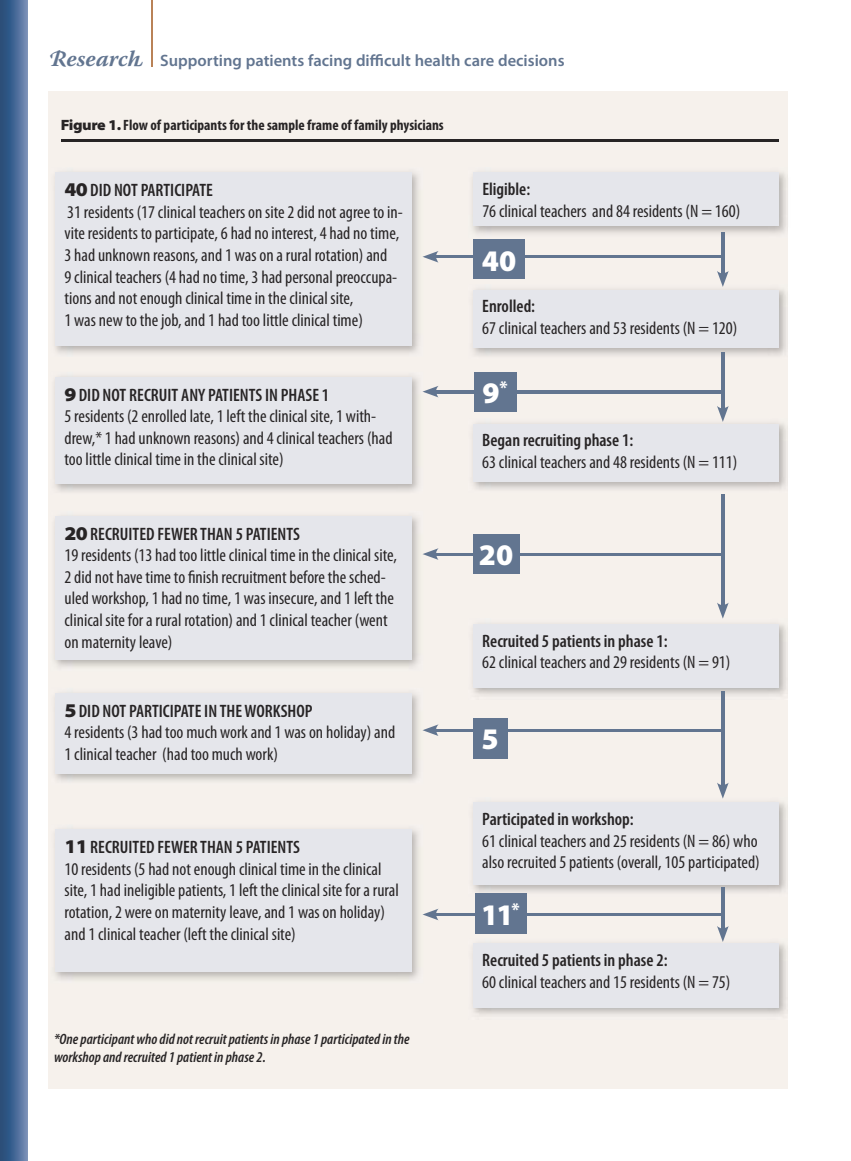
<style>
.page{position:relative;width:851px;height:1161px;background:#fff}
.page>*{position:absolute;margin:0;border:0;box-sizing:border-box;transform-origin:0 0}
.t1{font:900 30px "Myriad Pro";color:#fff}
.t2{font:condensed 18px/21.6px "Myriad Pro";color:#272425}
.t3{font:600 condensed 18px "Myriad Pro";color:#272425}
.t4{font:600 16.5px "Myriad Pro";color:#627590}
.t5{font:italic 600 condensed 15px/18px "Myriad Pro";color:#272425}
.t6{font:700 condensed 15px "Myriad Pro";color:#272425}
.s1{font-family:"Warnock Pro";font-weight:700;font-style:italic;font-size:22.5px}
.s2{font-weight:900;font-stretch:semi-expanded}
.s3{font-weight:900;font-stretch:semi-expanded;font-size:19.5px}
.s4{font-weight:600}
</style>
<div class="page">
<svg style="left:0;top:0;width:27px;height:1161px;background:#456793"></svg>
<hr style="left:152px;top:0;width:1px;height:67px;background:#b98257">
<div style="left:48px;top:92px;width:739px;height:997px;background:#f6f1ec"></div>
<hr style="left:433px;top:553px;width:289px;height:3px;background:#627590">
<hr style="left:433px;top:913px;width:289px;height:3px;background:#627590">
<hr style="left:433px;top:729px;width:289px;height:3px;background:#627590">
<hr style="left:433px;top:390px;width:289px;height:3px;background:#627590">
<hr style="left:433px;top:255px;width:289px;height:3px;background:#627590">
<hr style="left:61px;top:139px;width:717px;height:3px;background:#272425">
<svg style="left:422px;top:251px;width:16px;height:12px"></svg>
<div style="left:56px;top:172px;width:356px;height:174px;background:#e5e6eb"></div>
<img style="left:472px;top:167px;width:316px;height:71px">
<div style="left:473px;top:172px;width:305px;height:54px;background:#e5e6eb"></div>
<img style="left:472px;top:285px;width:316px;height:74px">
<div style="left:473px;top:290px;width:305px;height:58px;background:#e5e6eb"></div>
<img style="left:472px;top:418px;width:316px;height:75px">
<div style="left:473px;top:424px;width:305px;height:58px;background:#e5e6eb"></div>
<svg style="left:422px;top:386px;width:16px;height:11px"></svg>
<div style="left:56px;top:377px;width:356px;height:107px;background:#e5e6eb"></div>
<svg style="left:422px;top:548px;width:16px;height:12px"></svg>
<div style="left:56px;top:516px;width:356px;height:144px;background:#e5e6eb"></div>
<svg style="left:422px;top:724px;width:16px;height:12px"></svg>
<div style="left:55px;top:693px;width:357px;height:81px;background:#e5e6eb"></div>
<svg style="left:422px;top:909px;width:16px;height:11px"></svg>
<div style="left:56px;top:830px;width:356px;height:142px;background:#e5e6eb"></div>
<img style="left:472px;top:619px;width:316px;height:80px">
<div style="left:473px;top:624px;width:305px;height:64px;background:#e5e6eb"></div>
<img style="left:472px;top:797px;width:316px;height:99px">
<div style="left:473px;top:802px;width:305px;height:83px;background:#e5e6eb"></div>
<img style="left:472px;top:938px;width:316px;height:81px">
<div style="left:473px;top:944px;width:305px;height:64px;background:#e5e6eb"></div>
<div style="left:473px;top:239px;width:51px;height:40px;background:#627590"></div>
<hr style="left:721px;top:232px;width:3px;height:45px;background:#627590">
<svg style="left:717px;top:271px;width:11px;height:16px"></svg>
<div style="left:474px;top:372px;width:42px;height:40px;background:#627590"></div>
<div style="left:472px;top:534px;width:47px;height:40px;background:#627590"></div>
<div style="left:472px;top:718px;width:35px;height:40px;background:#627590"></div>
<div style="left:474px;top:893px;width:52px;height:41px;background:#627590"></div>
<hr style="left:721px;top:352px;width:3px;height:60px;background:#627590">
<svg style="left:717px;top:406px;width:11px;height:16px"></svg>
<hr style="left:721px;top:494px;width:3px;height:114px;background:#627590">
<svg style="left:717px;top:603px;width:11px;height:16px"></svg>
<hr style="left:721px;top:691px;width:3px;height:97px;background:#627590">
<svg style="left:717px;top:783px;width:11px;height:16px"></svg>
<hr style="left:721px;top:887px;width:3px;height:45px;background:#627590">
<svg style="left:717px;top:926px;width:11px;height:16px"></svg>
<p class="t4" style="left:48px;top:51px;width:518px"><span class="s1">Research</span> Supporting patients facing difficult health care decisions</p>
<p class="t6" style="left:61px;top:116px;width:384px"><span class="s2">Figure 1.</span> Flow of participants for the sample frame of family physicians</p>
<p class="t2" style="left:64px;top:180px;width:340px"><span class="s3">40</span> <span class="s4">DID NOT PARTICIPATE<br></span>31 residents (17 clinical teachers on site 2 did not agree to in&shy;vite residents to participate, 6 had no interest, 4 had no time, 3 had unknown reasons, and 1 was on a rural rotation) and<br>9 clinical teachers (4 had no time, 3 had personal preoccupa&shy;tions and not enough clinical time in the clinical site,<br>1 was new to the job, and 1 had too little clinical time)</p>
<p class="t3" style="left:482px;top:179px;width:49px">Eligible:</p>
<p class="t2" style="left:482px;top:200px;width:259px">76 clinical teachers and 84 residents (N = 160)</p>
<h1 class="t1" style="left:482px;top:243px;width:36px">40</h1>
<p class="t3" style="left:482px;top:297px;width:54px">Enrolled:</p>
<p class="t2" style="left:482px;top:318px;width:256px">67 clinical teachers and 53 residents (N = 120)</p>
<p class="t2" style="left:64px;top:384px;width:329px"><span class="s3">9</span> <span class="s4">DID NOT RECRUIT ANY PATIENTS IN PHASE 1<br></span>5 residents (2 enrolled late, 1 left the clinical site, 1 with&shy;drew,* 1 had unknown reasons) and 4 clinical teachers (had too little clinical time in the clinical site)</p>
<p class="t2" style="left:65px;top:523px;width:334px"><span class="s3">20</span> <span class="s4">RECRUITED FEWER THAN 5 PATIENTS<br></span>19 residents (13 had too little clinical time in the clinical site, 2 did not have time to finish recruitment before the sched&shy;uled workshop, 1 had no time, 1 was insecure, and 1 left the clinical site for a rural rotation) and 1 clinical teacher (went on maternity leave)</p>
<p class="t2" style="left:64px;top:700px;width:332px"><span class="s3">5</span> <span class="s4">DID NOT PARTICIPATE IN THE WORKSHOP<br></span>4 residents (3 had too much work and 1 was on holiday) and<br>1 clinical teacher (had too much work)</p>
<p class="t2" style="left:65px;top:837px;width:336px"><span class="s3">11</span> <span class="s4">RECRUITED FEWER THAN 5 PATIENTS<br></span>10 residents (5 had not enough clinical time in the clinical site, 1 had ineligible patients, 1 left the clinical site for a rural rotation, 2 were on maternity leave, and 1 was on holiday) and 1 clinical teacher (left the clinical site)</p>
<p class="t5" style="left:54px;top:1030px;width:357px">*One participant who did not recruit patients in phase 1 participated in the workshop and recruited 1 patient in phase 2.</p>
<h1 class="t1" style="left:482px;top:376px;width:27px">9<sup>*</sup></h1>
<p class="t3" style="left:482px;top:430px;width:153px">Began recruiting phase 1:</p>
<p class="t2" style="left:482px;top:451px;width:256px">63 clinical teachers and 48 residents (N = 111)</p>
<h1 class="t1" style="left:479px;top:538px;width:36px">20</h1>
<p class="t3" style="left:482px;top:631px;width:187px">Recruited 5 patients in phase 1:</p>
<p class="t2" style="left:482px;top:652px;width:250px">62 clinical teachers and 29 residents (N = 91)</p>
<h1 class="t1" style="left:481px;top:722px;width:19px">5</h1>
<p class="t3" style="left:482px;top:809px;width:153px">Participated in workshop:</p>
<p class="t2" style="left:482px;top:830px;width:279px">61 clinical teachers and 25 residents (N = 86) who also recruited 5 patients (overall, 105 participated)</p>
<h1 class="t1" style="left:481px;top:898px;width:40px">11<sup>*</sup></h1>
<p class="t3" style="left:482px;top:950px;width:187px">Recruited 5 patients in phase 2:</p>
<p class="t2" style="left:482px;top:971px;width:250px">60 clinical teachers and 15 residents (N = 75)</p>
</div>
